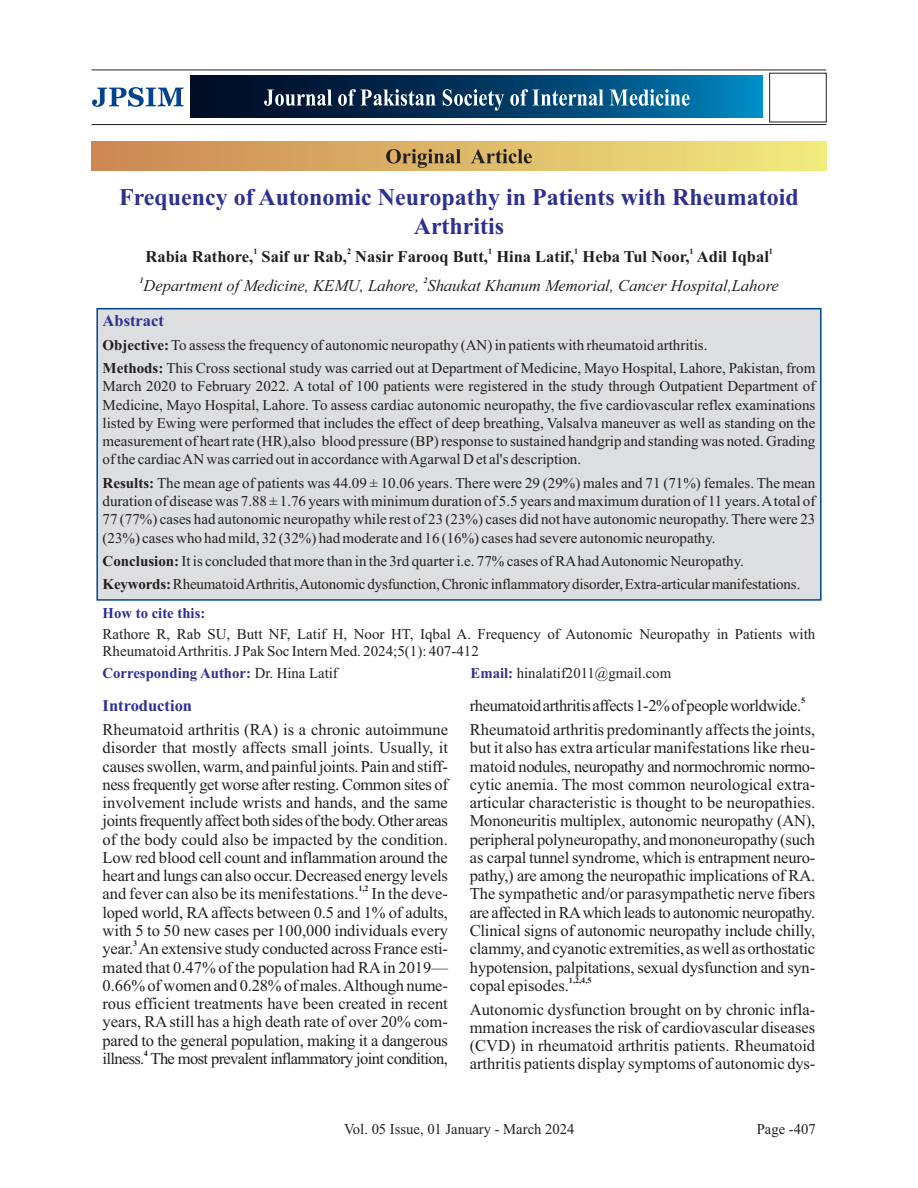
<style>
.page{position:relative;width:918px;height:1188px;background:#fff}
.page>*{position:absolute;margin:0;border:0;box-sizing:border-box;transform-origin:0 0}
.t1{font:700 24px/29.2px "Times New Roman";color:#2e3092;text-align:center}
.t2{font:16.5px/18.3px "Times New Roman";letter-spacing:-.01em;color:#231f20;text-align:justify}
.t3{font:italic 16.5px "Times New Roman";color:#231f20}
.t4{font:700 16.5px "Times New Roman";color:#231f20}
.t5{font:16.5px "Times New Roman";letter-spacing:-.04em;color:#231f20}
.t6{font:700 16.5px "Times New Roman";color:#2e3092}
.t7{font:15px/18.3px "Times New Roman";color:#231f20}
.t8{font:700 15px "Times New Roman";color:#2e3092}
.t9{font:700 8.25px "Times New Roman";color:#231f20}
.t10{font:italic 700 8.25px "Times New Roman";color:#231f20}
.s1{font-weight:700}
.s2{font-weight:400;color:#231f20}
.s3{font-weight:700;color:#2e3092}
</style>
<div class="page">
<div style="left:96px;top:307px;width:726px;height:294px;background:#dddedf"></div>
<svg style="left:191px;top:76px;width:572px;height:42px;background:#003e67"></svg>
<hr style="left:92px;top:70px;width:734px;height:1px;background:#231f20">
<svg style="left:92px;top:87px;width:92px;height:20px"></svg>
<hr style="left:92px;top:124px;width:734px;height:1px;background:#231f20">
<div style="left:769px;top:73px;width:58px;height:49px;border:1px solid #231f20"></div>
<svg style="left:264px;top:89px;width:426px;height:22px;background:#406a89"></svg>
<div style="left:92px;top:142px;width:734px;height:29px;background:linear-gradient(to right,#cb8653,#f1ea7e)"></div>
<svg style="left:386px;top:149px;width:146px;height:19px;background:#ac8f55"></svg>
<h1 class="t1" style="left:119px;top:185px;width:681px">Frequency of Autonomic Neuropathy in Patients with Rheumatoid<br>Arthritis</h1>
<p class="t9" style="left:253px;top:248px;width:6px">1</p>
<p class="t9" style="left:347px;top:248px;width:6px">2</p>
<p class="t9" style="left:488px;top:248px;width:6px">1</p>
<p class="t9" style="left:574px;top:248px;width:6px">1</p>
<p class="t9" style="left:690px;top:248px;width:6px">1</p>
<p class="t9" style="left:769px;top:248px;width:6px">1</p>
<p class="t4" style="left:146px;top:251px;width:625px">Rabia Rathore, Saif ur Rab, Nasir Farooq Butt, Hina Latif, Heba Tul Noor, Adil Iqbal</p>
<p class="t10" style="left:139px;top:278px;width:6px">1</p>
<p class="t10" style="left:423px;top:278px;width:6px">2</p>
<p class="t3" style="left:144px;top:280px;width:637px">Department of Medicine, KEMU, Lahore, Shaukat Khanum Memorial, Cancer Hospital,Lahore</p>
<p class="t6" style="left:103px;top:315px;width:63px">Abstract</p>
<p class="t7" style="left:103px;top:335px;width:714px;line-height:23.2px"><span class="s1">Objective:</span>To assess the frequency of autonomic neuropathy (AN) in patients with rheumatoid arthritis.<br><span class="s1">Methods:</span> This Cross sectional study was carried out at Department of Medicine, Mayo Hospital, Lahore, Pakistan, from</p>
<p class="t7" style="left:103px;top:379px;width:714px;text-align:justify">March 2020 to February 2022. A total of 100 patients were registered in the study through Outpatient Department of Medicine, Mayo Hospital, Lahore. To assess cardiac autonomic neuropathy, the five cardiovascular reflex examinations listed by Ewing were performed that includes the effect of deep breathing, Valsalva maneuver as well as standing on the measurement of heart rate (HR),also blood pressure (BP) response to sustained handgrip and standing was noted. Grading of the cardiac AN was carried out in accordance with Agarwal D et al's description.</p>
<p class="t7" style="left:103px;top:475px;width:714px;text-align:justify"><span class="s1">Results:</span> The mean age of patients was 44.09 ± 10.06 years. There were 29 (29%) males and 71 (71%) females. The mean duration of disease was 7.88 ± 1.76 years with minimum duration of 5.5 years and maximum duration of 11 years. Atotal of 77 (77%) cases had autonomic neuropathy while rest of 23 (23%) cases did not have autonomic neuropathy. There were 23 (23%) cases who had mild, 32 (32%) had moderate and 16 (16%) cases had severe autonomic neuropathy.</p>
<p class="t7" style="left:103px;top:551px;width:699px;line-height:23.2px"><span class="s1">Conclusion:</span> It is concluded that more than in the 3rd quarter i.e. 77% cases of RAhad Autonomic Neuropathy.<br><span class="s1">Keywords:</span>RheumatoidArthritis,Autonomicdysfunction,Chronic inflammatorydisorder,Extra-articularmanifestations.</p>
<p class="t8" style="left:103px;top:608px;width:104px">How to cite this:</p>
<p class="t7" style="left:103px;top:627px;width:714px;line-height:16.6px">Rathore R, Rab SU, Butt NF, Latif H, Noor HT, Iqbal A. Frequency of Autonomic Neuropathy in Patients with<br>Rheumatoid Arthritis. J Pak Soc Intern Med. 2024;5(1): 407-412</p>
<p class="t8" style="left:103px;top:668px;width:237px">Corresponding Author: <span class="s2">Dr. Hina Latif</span></p>
<p class="t7" style="left:471px;top:666px;width:202px"><span class="s3">Email:</span> hinalatif2011@gmail.com</p>
<p class="t6" style="left:103px;top:700px;width:91px">Introduction</p>
<p class="t2" style="left:103px;top:722px;width:347px">Rheumatoid arthritis (RA) is a chronic autoimmune disorder that mostly affects small joints. Usually, it causesswollen,warm, and painfuljoints.Pain and stiff&shy;ness frequently get worse after resting. Common sites of involvement include wrists and hands, and the same jointsfrequentlyaffectbothsidesofthebody.Other areas of the body could also be impacted by the condition.<br>Low red blood cell count and inflammation around the heart and lungs can also occur. Decreased energy levels</p>
<p class="t9" style="left:358px;top:886px;width:12px">1,2</p>
<p class="t2" style="left:103px;top:886px;width:347px">and fever can also be its menifestations. In the deve&shy;loped world, RAaffects between 0.5 and 1% of adults, with 5 to 50 new cases per 100,000 individuals every</p>
<p class="t9" style="left:133px;top:940px;width:6px">3</p>
<p class="t2" style="left:102px;top:941px;width:347px">year. An extensive study conducted across France esti&shy;mated that 0.47% of the population had RAin 2019— 0.66% of women and 0.28% ofmales.Although nume&shy;rous efficient treatments have been created in recent years, RAstill has a high death rate of over 20% com&shy;pared to the general population, making it a dangerous</p>
<p class="t9" style="left:144px;top:1050px;width:6px">4</p>
<p class="t5" style="left:102px;top:1053px;width:347px">illness. The most prevalent inflammatory joint condition,</p>
<p class="t9" style="left:801px;top:697px;width:6px">5</p>
<p class="t2" style="left:470px;top:695px;width:347px;line-height:23.7px">rheumatoidarthritisaffects1-2%ofpeopleworldwide.<br>Rheumatoid arthritis predominantly affects the joints,</p>
<p class="t2" style="left:470px;top:740px;width:347px">but it also has extra articular manifestations like rheu&shy;matoid nodules, neuropathy and normochromic normo&shy;cytic anemia. The most common neurological extra&shy;articular characteristic is thought to be neuropathies.<br>Mononeuritis multiplex, autonomic neuropathy (AN), peripheral polyneuropathy, andmononeuropathy (such as carpal tunnel syndrome, which is entrapment neuro&shy;pathy,) are among the neuropathic implications of RA.<br>The sympathetic and/or parasympathetic nerve fibers are affected in RAwhich leads to autonomic neuropathy.<br>Clinical signs of autonomic neuropathy include chilly, clammy, and cyanotic extremities, aswell as orthostatic hypotension, palpitations, sexual dysfunction and syn-</p>
<p class="t9" style="left:569px;top:977px;width:24px">1,2,4,5</p>
<p class="t2" style="left:470px;top:975px;width:347px;line-height:23.7px">copal episodes.<br>Autonomic dysfunction brought on by chronic infla-</p>
<p class="t2" style="left:470px;top:1020px;width:347px">mmation increases the risk of cardiovascular diseases (CVD) in rheumatoid arthritis patients. Rheumatoid arthritis patients display symptoms of autonomic dys-</p>
<p class="t7" style="left:344px;top:1121px;width:232px">Vol. 05 Issue, 01 January - March 2024</p>
<p class="t7" style="left:757px;top:1121px;width:60px">Page -407</p>
</div>
